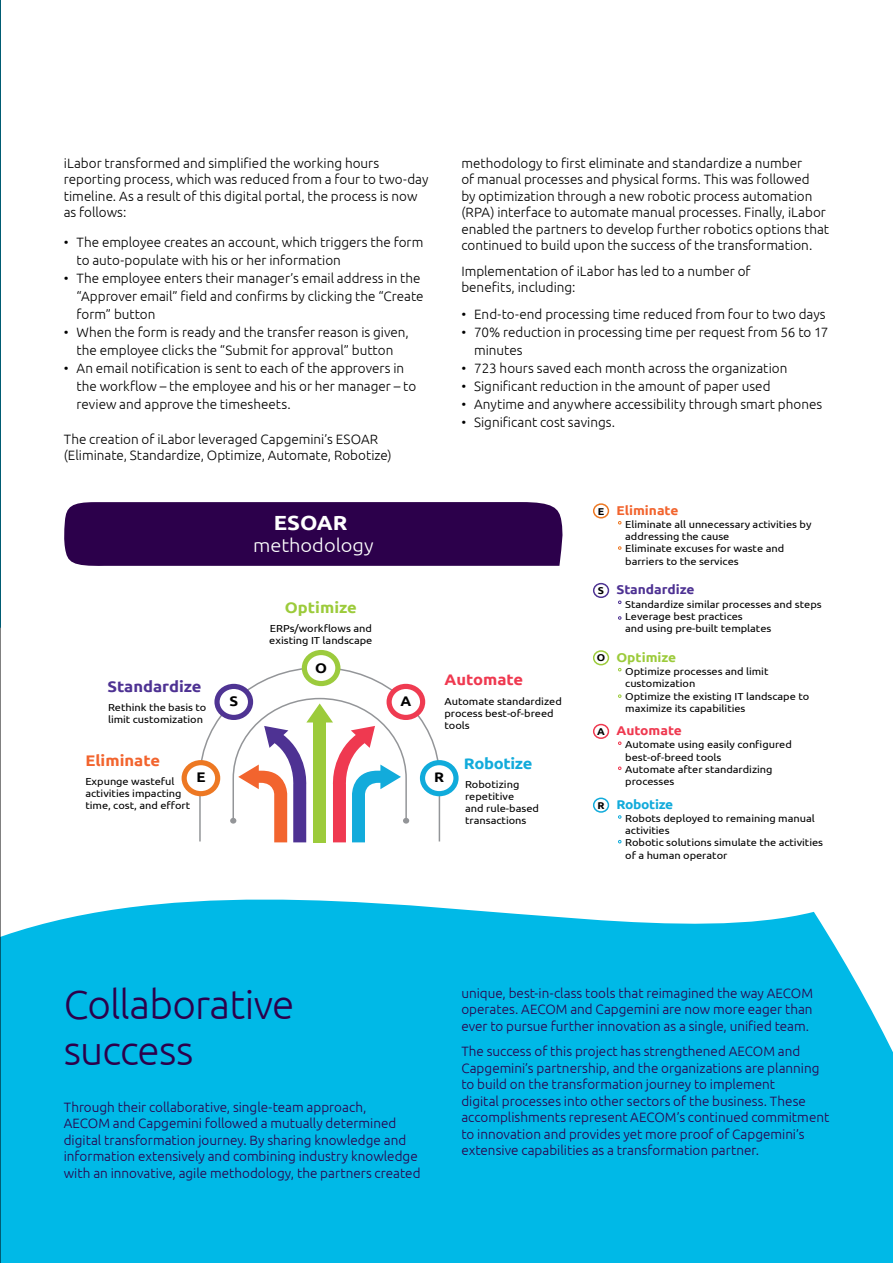
<style>
.page{position:relative;width:893px;height:1263px;background:#fff}
.page>*{position:absolute;margin:0;border:0;box-sizing:border-box;transform-origin:0 0}
.t1{font:300 40.5px/46.5px "Ubuntu";letter-spacing:-.02em;color:#2c004b}
.t2{font:700 20.4px "Ubuntu";color:#fff;scale:1.08 1}
.t3{font:300 18.6px "Ubuntu";color:#fff;scale:1.08 1}
.t4{font:700 15.3px "Ubuntu";color:#4e3293;scale:1.08 1}
.t5{font:700 15.3px "Ubuntu";color:#f2642e;scale:1.08 1}
.t6{font:700 15.3px "Ubuntu";letter-spacing:-.025em;color:#12abdb;scale:1.08 1}
.t7{font:700 15.3px "Ubuntu";color:#ef3950;scale:1.08 1}
.t8{font:700 15.3px "Ubuntu";color:#9ccb3b;scale:1.08 1}
.t9{font:700 13.95px "Ubuntu";color:#000;scale:1.08 1}
.t10{font:300 13.5px/16.5px "Ubuntu";color:#000}
.t11{font:300 13.5px/16.5px "Ubuntu";color:#2c004b}
.t12{font:700 12.75px "Ubuntu";color:#4e3293;scale:1.08 1}
.t13{font:700 12.75px "Ubuntu";color:#f2642e;scale:1.08 1}
.t14{font:700 12.75px "Ubuntu";color:#ef3950;scale:1.08 1}
.t15{font:700 12.75px "Ubuntu";letter-spacing:-.025em;color:#12abdb;scale:1.08 1}
.t16{font:700 12.75px "Ubuntu";color:#9ccb3b;scale:1.08 1}
.t17{font:10.2px/12.3px "Ubuntu";letter-spacing:-.005em;color:#000;scale:1.08 1}
.t18{font:700 9.9px "Ubuntu";color:#000;scale:1.08 1}
</style>
<div class="page">
<svg style="left:1px;top:760px;width:892px;height:503px;fill:#00b9e7"></svg>
<hr style="left:0;top:0;width:1px;height:1263px;background:#000">
<div style="left:64px;top:502px;width:499px;height:64px;background:#2c004b"></div>
<div style="left:593px;top:583px;width:16px;height:15px;background:#fff;border:2px solid #4f3493;border-radius:50%"></div>
<div style="left:593px;top:503px;width:16px;height:15px;background:#fff;border:2px solid #ed7823;border-radius:50%"></div>
<div style="left:593px;top:724px;width:16px;height:15px;border:2px solid #ef3950;border-radius:50%"></div>
<div style="left:593px;top:797px;width:16px;height:16px;background:#fff;border:2px solid #10abdb;border-radius:50%"></div>
<div style="left:593px;top:650px;width:16px;height:15px;background:#fff;border:2px solid #9ccb3b;border-radius:50%"></div>
<svg style="left:304px;top:652px;width:34px;height:31px"></svg>
<div style="left:302px;top:650px;width:38px;height:36px;border:5px solid #9ccb3d;border-radius:50%"></div>
<svg style="left:184px;top:763px;width:34px;height:31px"></svg>
<div style="left:182px;top:760px;width:38px;height:36px;border:5px solid #ed7823;border-radius:50%"></div>
<svg style="left:422px;top:763px;width:34px;height:31px"></svg>
<div style="left:420px;top:760px;width:39px;height:36px;border:5px solid #10abdb;border-radius:50%"></div>
<svg style="left:198px;top:666px;width:243px;height:177px"></svg>
<p class="t10" style="left:64px;top:154px;width:366px">iLabor transformed and simplified the working hours reporting process, which was reduced from a four to two-day timeline. As a result of this digital portal, the process is now as follows:</p>
<p class="t10" style="left:77px;top:233px;width:348px;line-height:18px;text-indent:-13px">• The employee creates an account, which triggers the form to auto-populate with his or her information</p>
<p class="t10" style="left:77px;top:269px;width:349px;line-height:18px;text-indent:-13px">• The employee enters their manager’s email address in the “Approver email” field and confirms by clicking the “Create form” button</p>
<p class="t10" style="left:64px;top:323px;width:347px;line-height:18px;text-align:center">• When the form is ready and the transfer reason is given, the employee clicks the “Submit for approval” button</p>
<p class="t10" style="left:77px;top:359px;width:341px;line-height:18px;text-indent:-13px">• An email notification is sent to each of the approvers in the workflow – the employee and his or her manager – to review and approve the timesheets.</p>
<p class="t10" style="left:64px;top:430px;width:329px">The creation of iLabor leveraged Capgemini’s ESOAR (Eliminate, Standardize, Optimize, Automate, Robotize)</p>
<h2 class="t2" style="left:274px;top:510px;width:70px">ESOAR</h2>
<h3 class="t3" style="left:253px;top:534px;width:113px">methodology</h3>
<p class="t8" style="left:285px;top:598px;width:68px">Optimize</p>
<p class="t17" style="left:269px;top:622px;width:97px">ERPs/workflows and existing IT landscape</p>
<p class="t10" style="left:461px;top:154px;width:369px">methodology to first eliminate and standardize a number<br>of manual processes and physical forms. This was followed<br>by optimization through a new robotic process automation (RPA) interface to automate manual processes. Finally, iLabor enabled the partners to develop further robotics options that continued to build upon the success of the transformation.</p>
<p class="t10" style="left:461px;top:262px;width:291px">Implementation of iLabor has led to a number of benefits, including:</p>
<p class="t10" style="left:461px;top:306px;width:366px">• End-to-end processing time reduced from four to two days</p>
<p class="t10" style="left:474px;top:323px;width:356px;line-height:18px;text-indent:-13px">• 70% reduction in processing time per request from 56 to 17 minutes</p>
<p class="t10" style="left:461px;top:360px;width:327px">• 723 hours saved each month across the organization</p>
<p class="t10" style="left:461px;top:378px;width:311px">• Significant reduction in the amount of paper used</p>
<p class="t10" style="left:461px;top:396px;width:362px">• Anytime and anywhere accessibility through smart phones</p>
<p class="t10" style="left:461px;top:414px;width:155px">• Significant cost savings.</p>
<p class="t18" style="left:598px;top:505px;width:8px">E</p>
<p class="t18" style="left:598px;top:585px;width:7px">S</p>
<p class="t13" style="left:616px;top:502px;width:59px">Eliminate</p>
<p class="t17" style="left:625px;top:518px;width:174px">Eliminate all unnecessary activities by addressing the cause<br>Eliminate excuses for waste and barriers to the services</p>
<p class="t12" style="left:616px;top:582px;width:74px">Standardize</p>
<p class="t17" style="left:625px;top:597px;width:183px">Standardize similar processes and steps<br>Leverage best practices<br>and using pre-built templates</p>
<p class="t4" style="left:108px;top:677px;width:88px">Standardize</p>
<p class="t17" style="left:108px;top:701px;width:93px">Rethink the basis to limit customization</p>
<p class="t5" style="left:85px;top:751px;width:71px">Eliminate</p>
<p class="t9" style="left:196px;top:769px;width:10px">E</p>
<p class="t17" style="left:85px;top:775px;width:99px">Expunge wasteful activities impacting time, cost, and effort</p>
<p class="t9" style="left:229px;top:692px;width:10px">S</p>
<p class="t9" style="left:315px;top:659px;width:13px">O</p>
<p class="t9" style="left:400px;top:692px;width:12px">A</p>
<p class="t7" style="left:444px;top:671px;width:74px">Automate</p>
<p class="t17" style="left:444px;top:694px;width:110px">Automate standardized process best-of-breed tools</p>
<p class="t9" style="left:434px;top:769px;width:11px">R</p>
<p class="t6" style="left:464px;top:754px;width:65px">Robotize</p>
<p class="t17" style="left:465px;top:777px;width:70px">Robotizing repetitive<br>and rule-based transactions</p>
<p class="t18" style="left:597px;top:652px;width:9px">O</p>
<p class="t16" style="left:616px;top:649px;width:57px">Optimize</p>
<p class="t17" style="left:625px;top:665px;width:172px">Optimize processes and limit customization<br>Optimize the existing IT landscape to maximize its capabilities</p>
<p class="t18" style="left:597px;top:725px;width:9px">A</p>
<p class="t14" style="left:616px;top:723px;width:62px">Automate</p>
<p class="t17" style="left:625px;top:738px;width:156px">Automate using easily configured best-of-breed tools<br>Automate after standardizing processes</p>
<p class="t18" style="left:597px;top:799px;width:8px">R</p>
<p class="t15" style="left:616px;top:797px;width:54px">Robotize</p>
<p class="t17" style="left:625px;top:812px;width:185px">Robots deployed to remaining manual activities<br>Robotic solutions simulate the activities of a human operator</p>
<h1 class="t1" style="left:64px;top:980px;width:232px">Collaborative success</h1>
<p class="t11" style="left:64px;top:1098px;width:358px">Through their collaborative, single-team approach,<br>AECOM and Capgemini followed a mutually determined digital transformation journey. By sharing knowledge and information extensively and combining industry knowledge with an innovative, agile methodology, the partners created</p>
<p class="t11" style="left:461px;top:984px;width:353px;text-align:justify">unique, best-in-class tools that reimagined the way AECOM operates. AECOM and Capgemini are now more eager than ever to pursue further innovation as a single, unified team.</p>
<p class="t11" style="left:461px;top:1043px;width:369px">The success of this project has strengthened AECOM and Capgemini’s partnership, and the organizations are planning to build on the transformation journey to implement<br>digital processes into other sectors of the business. These accomplishments represent AECOM’s continued commitment to innovation and provides yet more proof of Capgemini’s extensive capabilities as a transformation partner.</p>
</div>
